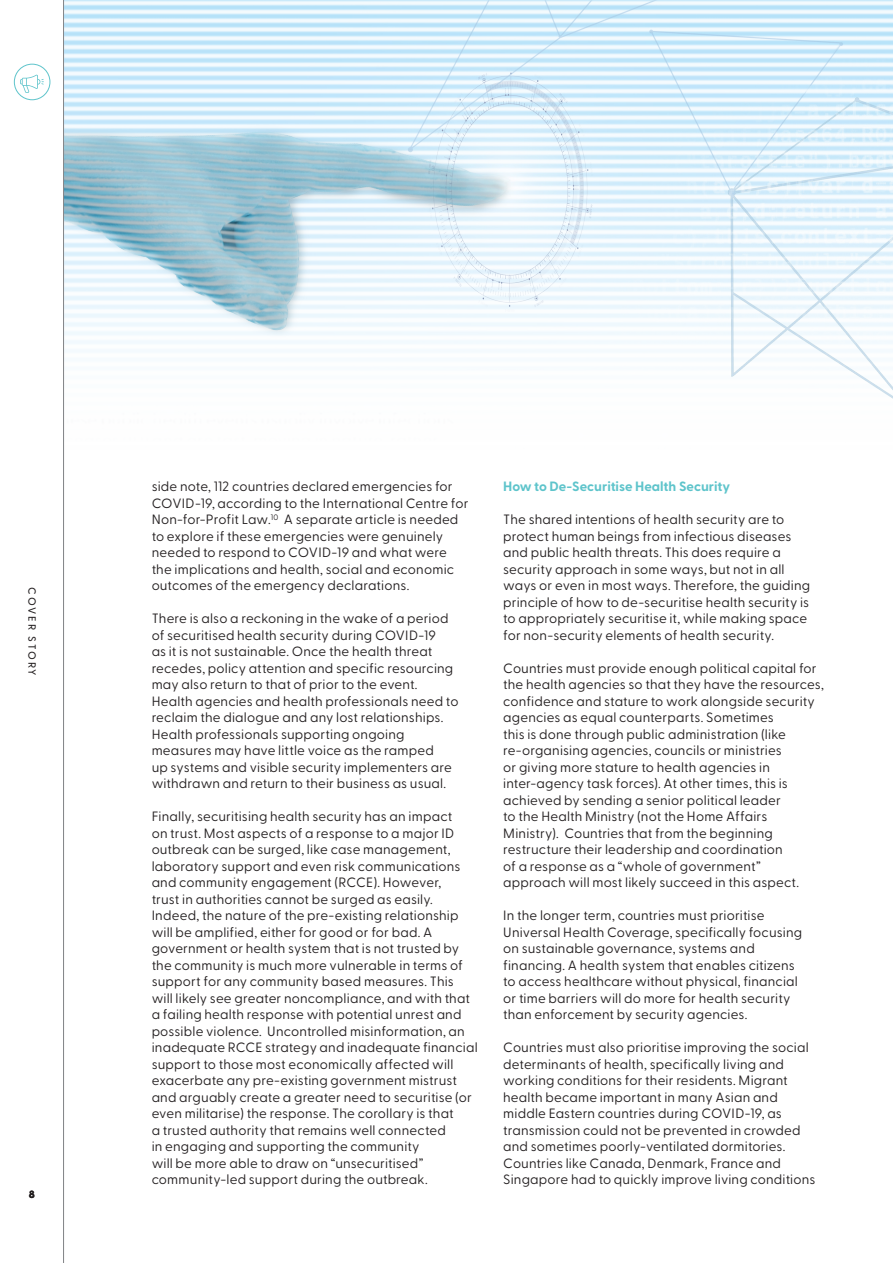
<style>
.page{position:relative;width:893px;height:1263px;background:#fff}
.page>*{position:absolute;margin:0;border:0;box-sizing:border-box;transform-origin:0 0}
.Bodycopy{font:13.5px/16.5px "Greycliff CF";letter-spacing:.01em;color:#231f20}
.Paragraph_title{font:700 13.5px "Greycliff CF";color:#5ec4cb}
.Page_Folio___Footer{font:500 10.5px "Greycliff CF";letter-spacing:.175em;color:#231f20}
.t1{font:800 10.5px "Greycliff CF";color:#231f20}
</style>
<div class="page">
<hr style="left:63px;top:0;width:1px;height:1263px;background:#808285">
<img style="left:64px;top:0;width:829px;height:405px">
<div style="left:14px;top:64px;width:36px;height:36px;border:1px solid #5ec4cb;border-radius:50%"></div>
<svg style="left:20px;top:75px;width:24px;height:18px"></svg>
<p class="Page_Folio___Footer" style="left:40px;top:587px;width:90px;rotate:90deg">COVER STORY</p>
<p class="t1" style="left:29px;top:1186px;width:8px">8</p>
<p class="Bodycopy" style="left:152px;top:477px;width:318px">side note, 112 countries declared emergencies for COVID-19, according to the International Centre for Non-for-Profit Law.<sup>10</sup> A separate article is needed to explore if these emergencies were genuinely needed to respond to COVID-19 and what were the implications and health, social and economic outcomes of the emergency declarations.</p>
<p class="Bodycopy" style="left:152px;top:609px;width:308px">There is also a reckoning in the wake of a period of securitised health security during COVID-19<br>as it is not sustainable. Once the health threat recedes, policy attention and specific resourcing may also return to that of prior to the event.<br>Health agencies and health professionals need to reclaim the dialogue and any lost relationships.<br>Health professionals supporting ongoing measures may have little voice as the ramped<br>up systems and visible security implementers are withdrawn and return to their business as usual.</p>
<p class="Bodycopy" style="left:152px;top:807px;width:327px">Finally, securitising health security has an impact<br>on trust. Most aspects of a response to a major ID outbreak can be surged, like case management, laboratory support and even risk communications and community engagement (RCCE). However,<br>trust in authorities cannot be surged as easily.<br>Indeed, the nature of the pre-existing relationship will be amplified, either for good or for bad. A government or health system that is not trusted by the community is much more vulnerable in terms of support for any community based measures. This will likely see greater noncompliance, and with that a failing health response with potential unrest and possible violence. Uncontrolled misinformation, an inadequate RCCE strategy and inadequate financial support to those most economically affected will exacerbate any pre-existing government mistrust and arguably create a greater need to securitise (or even militarise) the response. The corollary is that<br>a trusted authority that remains well connected<br>in engaging and supporting the community<br>will be more able to draw on “unsecuritised” community-led support during the outbreak.</p>
<p class="Paragraph_title" style="left:503px;top:476px;width:228px">How to De-Securitise Health Security</p>
<p class="Bodycopy" style="left:503px;top:510px;width:309px">The shared intentions of health security are to protect human beings from infectious diseases and public health threats. This does require a security approach in some ways, but not in all ways or even in most ways. Therefore, the guiding principle of how to de-securitise health security is to appropriately securitise it, while making space for non-security elements of health security.</p>
<p class="Bodycopy" style="left:503px;top:659px;width:322px">Countries must provide enough political capital for the health agencies so that they have the resources, confidence and stature to work alongside security agencies as equal counterparts. Sometimes<br>this is done through public administration (like re-organising agencies, councils or ministries<br>or giving more stature to health agencies in inter-agency task forces). At other times, this is achieved by sending a senior political leader<br>to the Health Ministry (not the Home Affairs Ministry). Countries that from the beginning restructure their leadership and coordination<br>of a response as a “whole of government” approach will most likely succeed in this aspect.</p>
<p class="Bodycopy" style="left:503px;top:906px;width:300px">In the longer term, countries must prioritise Universal Health Coverage, specifically focusing on sustainable governance, systems and financing. A health system that enables citizens to access healthcare without physical, financial or time barriers will do more for health security than enforcement by security agencies.</p>
<p class="Bodycopy" style="left:503px;top:1038px;width:314px">Countries must also prioritise improving the social determinants of health, specifically living and working conditions for their residents. Migrant health became important in many Asian and middle Eastern countries during COVID-19, as transmission could not be prevented in crowded and sometimes poorly-ventilated dormitories.<br>Countries like Canada, Denmark, France and Singapore had to quickly improve living conditions</p>
</div>
